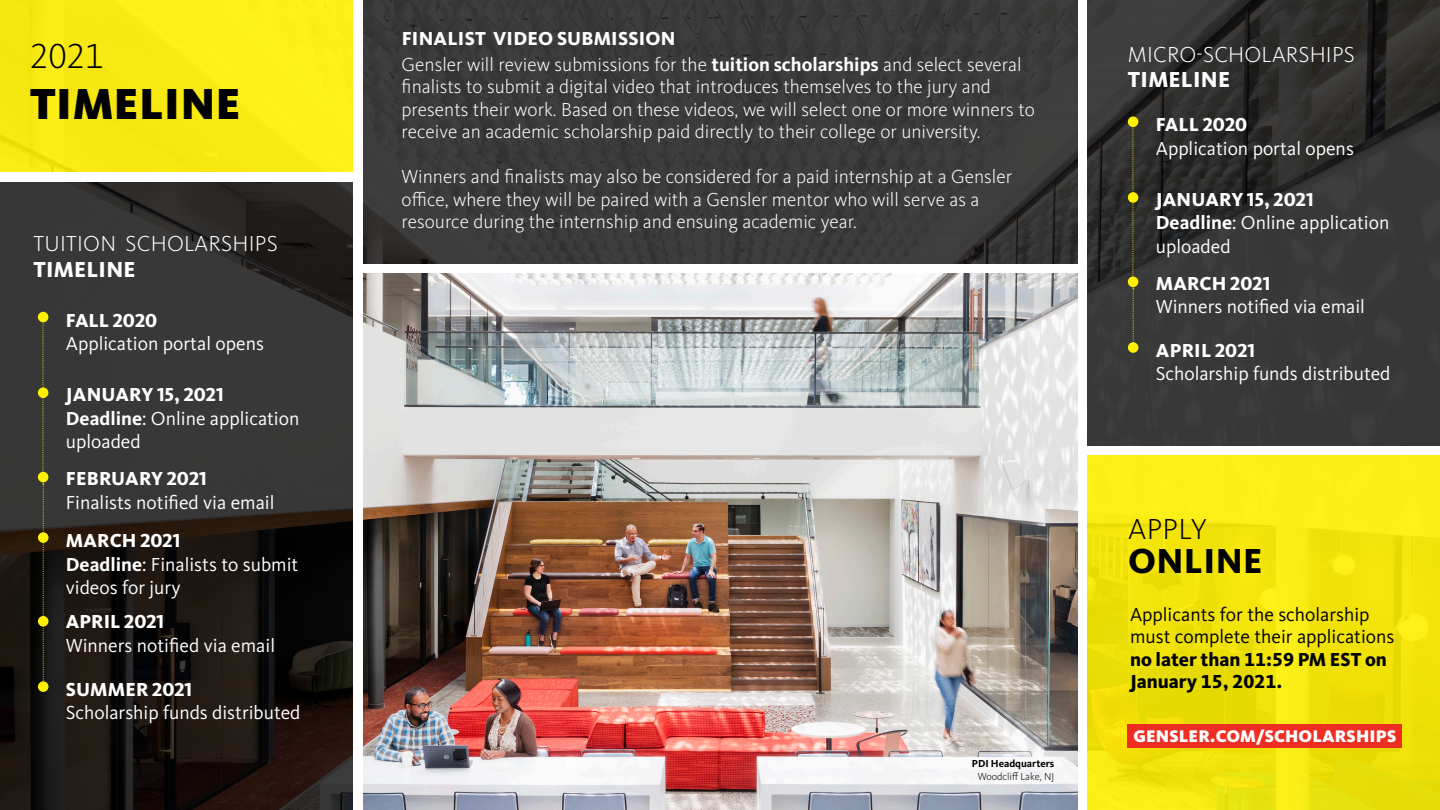
<style>
.page{position:relative;width:1440px;height:810px;background:#fff}
.page>*{position:absolute;margin:0;border:0;box-sizing:border-box;transform-origin:0 0}
.t1{font:900 45px "Kievit OT";letter-spacing:.01em;color:#000}
.t2{font:800 36px "Kievit OT";letter-spacing:.01em;color:#000}
.t3{font:36px "Kievit OT Light";color:#000}
.t4{font:30px "Kievit OT Light";letter-spacing:.01em;color:#000}
.t5{font:22.5px "Kievit OT Light";letter-spacing:.01em;color:#fff}
.t6{font:800 22.5px "Kievit OT";letter-spacing:.01em;color:#fff}
.t7{font:19.5px/22.5px "Kievit OT Light";color:#fff}
.t8{font:19.5px/23.4px "Kievit OT";color:#fff}
.t9{font:800 19.5px "Kievit OT";letter-spacing:.01em;color:#fff}
.t10{font:19.5px/22.5px "Kievit OT";color:#000}
.t11{font:800 19.5px/22.5px "Kievit OT";color:#000}
.t12{font:900 17.48px "Kievit OT";letter-spacing:.01em;color:#fff}
.t13{font:10.5px "Kievit OT Light";color:#000}
.t14{font:700 10.5px "Kievit OT";color:#000}
.s1{font-weight:800}
.s2{font-weight:700}
.s3{font-family:"Kievit OT";font-weight:700}
</style>
<div class="page">
<img style="left:363px;top:273px;width:715px;height:537px">
<div style="left:0;top:0;width:353px;height:173px;background:#f7ea12"></div>
<div style="left:1087px;top:455px;width:353px;height:355px;background:linear-gradient(to right,#f3e50d,#f3e50d)"></div>
<div style="left:1127px;top:724px;width:275px;height:24px;background:#ee2e22"></div>
<svg style="left:0;top:182px;width:353px;height:628px;background:#282423"></svg>
<svg style="left:43px;top:322px;width:1px;height:359px"></svg>
<div style="left:38px;top:312px;width:10px;height:10px;background:#fff101;border-radius:50%"></div>
<div style="left:38px;top:532px;width:11px;height:11px;background:#fff101;border-radius:50%"></div>
<div style="left:38px;top:472px;width:10px;height:10px;background:#fff101;border-radius:50%"></div>
<div style="left:38px;top:387px;width:10px;height:11px;background:#fff101;border-radius:50%"></div>
<div style="left:38px;top:681px;width:11px;height:11px;background:#fff101;border-radius:50%"></div>
<div style="left:38px;top:616px;width:11px;height:11px;background:#fff101;border-radius:50%"></div>
<svg style="left:1087px;top:0;width:353px;height:446px;background:#333"></svg>
<svg style="left:1132px;top:127px;width:2px;height:215px"></svg>
<div style="left:1128px;top:117px;width:10px;height:10px;background:#fff101;border-radius:50%"></div>
<div style="left:1128px;top:342px;width:10px;height:11px;background:#fff101;border-radius:50%"></div>
<div style="left:1128px;top:277px;width:10px;height:10px;background:#fff101;border-radius:50%"></div>
<div style="left:1128px;top:192px;width:10px;height:11px;background:#fff101;border-radius:50%"></div>
<div style="left:362px;top:0;width:716px;height:264px;background:#3b3b3b"></div>
<h2 class="t3" style="left:30px;top:36px;width:75px">2021</h2>
<h1 class="t1" style="left:30px;top:76px;width:212px">TIMELINE</h1>
<p class="t5" style="left:33px;top:231px;width:246px">TUITION SCHOLARSHIPS</p>
<p class="t6" style="left:33px;top:256px;width:104px">TIMELINE</p>
<p class="t9" style="left:66px;top:309px;width:93px">FALL 2020</p>
<p class="t8" style="left:66px;top:332px;width:200px">Application portal opens</p>
<p class="t8" style="left:66px;top:383px;width:235px"><span class="s1">JANUARY 15, 2021<br></span><span class="s2">Deadline</span>: Online application uploaded</p>
<p class="t9" style="left:66px;top:467px;width:143px">FEBRUARY 2021</p>
<p class="t8" style="left:66px;top:491px;width:210px">Finalists notified via email</p>
<p class="t8" style="left:66px;top:529px;width:234px"><span class="s1">MARCH 2021<br></span><span class="s2">Deadline</span>: Finalists to submit videos for jury</p>
<p class="t9" style="left:66px;top:610px;width:100px">APRIL 2021</p>
<p class="t8" style="left:66px;top:634px;width:211px">Winners notified via email</p>
<p class="t9" style="left:66px;top:678px;width:128px">SUMMER 2021</p>
<p class="t8" style="left:66px;top:701px;width:236px">Scholarship funds distributed</p>
<p class="t9" style="left:402px;top:27px;width:275px">FINALIST VIDEO SUBMISSION</p>
<p class="t7" style="left:402px;top:53px;width:635px">Gensler will review submissions for the <span class="s3">tuition scholarships</span> and select several finalists to submit a digital video that introduces themselves to the jury and presents their work. Based on these videos, we will select one or more winners to receive an academic scholarship paid directly to their college or university.</p>
<p class="t7" style="left:402px;top:166px;width:612px">Winners and finalists may also be considered for a paid internship at a Gensler office, where they will be paired with a Gensler mentor who will serve as a resource during the internship and ensuing academic year.</p>
<p class="t14" style="left:972px;top:757px;width:84px">PDI Headquarters</p>
<p class="t13" style="left:978px;top:770px;width:78px">Woodcliff Lake, NJ</p>
<p class="t5" style="left:1128px;top:42px;width:229px">MICRO-SCHOLARSHIPS</p>
<p class="t6" style="left:1128px;top:67px;width:104px">TIMELINE</p>
<p class="t9" style="left:1156px;top:113px;width:93px">FALL 2020</p>
<p class="t8" style="left:1156px;top:137px;width:200px">Application portal opens</p>
<p class="t8" style="left:1156px;top:188px;width:235px"><span class="s1">JANUARY 15, 2021<br></span><span class="s2">Deadline</span>: Online application uploaded</p>
<p class="t9" style="left:1156px;top:272px;width:116px">MARCH 2021</p>
<p class="t8" style="left:1156px;top:295px;width:211px">Winners notified via email</p>
<p class="t9" style="left:1156px;top:339px;width:101px">APRIL 2021</p>
<p class="t8" style="left:1156px;top:363px;width:236px">Scholarship funds distributed</p>
<h3 class="t4" style="left:1128px;top:513px;width:80px">APPLY</h3>
<h2 class="t2" style="left:1128px;top:540px;width:136px">ONLINE</h2>
<p class="t10" style="left:1130px;top:603px;width:266px">Applicants for the scholarship must complete their applications</p>
<p class="t11" style="left:1130px;top:648px;width:258px">no later than 11:59 PM EST on<br>January 15, 2021.</p>
<p class="t12" style="left:1134px;top:726px;width:264px">GENSLER.COM/SCHOLARSHIPS</p>
</div>
